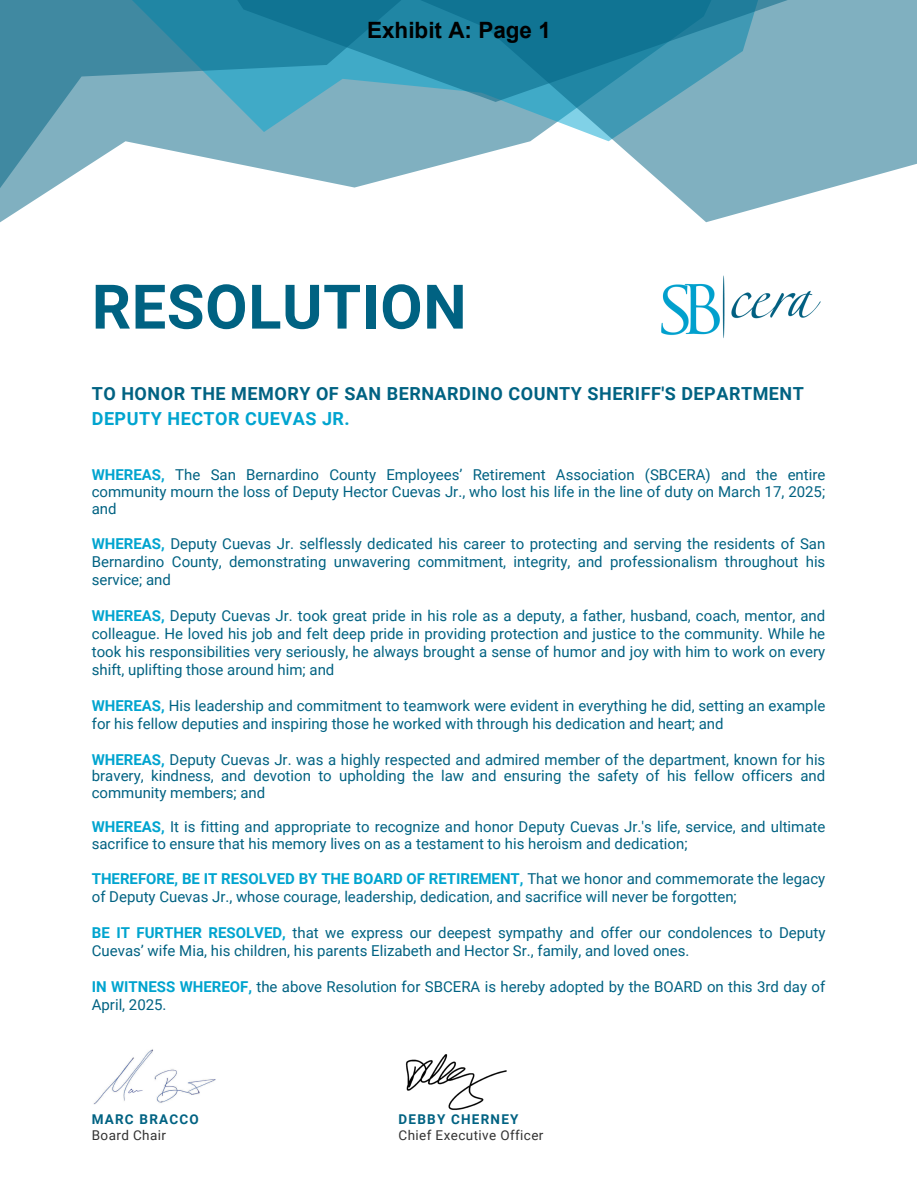
<style>
.page{position:relative;width:918px;height:1188px;background:#fff}
.page>*{position:absolute;margin:0;border:0;box-sizing:border-box;transform-origin:0 0}
.t1{font:700 61.5px "Roboto";letter-spacing:.01em;color:#006282}
.t2{font:700 22.5px "Arial";color:#000}
.t3{font:700 18px/24.8px "Roboto";letter-spacing:.03em;color:#006282}
.t4{font:15px/18px "Roboto";color:#006282}
.t5{font:13.5px "Roboto";letter-spacing:.03em;color:#333}
.t6{font:700 13.5px "Roboto";letter-spacing:.09em;color:#006282}
.s1{color:#00a4cf}
.s2{font-weight:700;color:#00a4cf}
</style>
<div class="page">
<svg style="left:658px;top:102px;width:258px;height:120px;fill:#80b0c0"></svg>
<svg style="left:0;top:0;width:658px;height:222px"></svg>
<svg style="left:160px;top:0;width:756px;height:102px;background:#3f93ac"></svg>
<img style="left:661px;top:275px;width:160px;height:63px">
<img style="left:405px;top:1054px;width:102px;height:56px">
<img style="left:93px;top:1049px;width:123px;height:55px">
<h2 class="t2" style="left:367px;top:15px;width:185px">Exhibit A: Page 1</h2>
<h3 class="t1" style="left:92px;top:272px;width:376px">RESOLUTION</h3>
<h3 class="t3" style="left:92px;top:381px;width:714px">TO HONOR THE MEMORY OF SAN BERNARDINO COUNTY SHERIFF'S DEPARTMENT<br><span class="s1">DEPUTY HECTOR CUEVAS JR.</span></h3>
<p class="t4" style="left:92px;top:466px;width:735px;line-height:16.8px;text-align:justify"><span class="s2">WHEREAS,</span> The San Bernardino County Employees’ Retirement Association (SBCERA) and the entire community mourn the loss of Deputy Hector Cuevas Jr., who lost his life in the line of duty on March 17, 2025; and</p>
<h1 class="t4" style="left:92px;top:534px;width:735px;text-align:justify"><span class="s2">WHEREAS,</span> Deputy Cuevas Jr. selflessly dedicated his career to protecting and serving the residents of San Bernardino County, demonstrating unwavering commitment, integrity, and professionalism throughout his service; and</h1>
<p class="t4" style="left:92px;top:606px;width:735px;text-align:justify"><span class="s2">WHEREAS,</span> Deputy Cuevas Jr. took great pride in his role as a deputy, a father, husband, coach, mentor, and colleague. He loved his job and felt deep pride in providing protection and justice to the community. While he took his responsibilities very seriously, he always brought a sense of humor and joy with him to work on every shift, uplifting those around him; and</p>
<h2 class="t4" style="left:92px;top:696px;width:735px"><span class="s2">WHEREAS,</span> His leadership and commitment to teamwork were evident in everything he did, setting an example for his fellow deputies and inspiring those he worked with through his dedication and heart; and</h2>
<h3 class="t4" style="left:92px;top:751px;width:735px;line-height:16.8px;text-align:justify"><span class="s2">WHEREAS,</span> Deputy Cuevas Jr. was a highly respected and admired member of the department, known for his bravery, kindness, and devotion to upholding the law and ensuring the safety of his fellow officers and community members; and</h3>
<h3 class="t4" style="left:92px;top:819px;width:735px;line-height:16.8px"><span class="s2">WHEREAS,</span> It is fitting and appropriate to recognize and honor Deputy Cuevas Jr.'s life, service, and ultimate sacrifice to ensure that his memory lives on as a testament to his heroism and dedication;</h3>
<h3 class="t4" style="left:92px;top:870px;width:735px"><span class="s2">THEREFORE, BE IT RESOLVED BY THE BOARD OF RETIREMENT,</span> That we honor and commemorate the legacy of Deputy Cuevas Jr., whose courage, leadership, dedication, and sacrifice will never be forgotten;</h3>
<h3 class="t4" style="left:92px;top:924px;width:735px"><span class="s2">BE IT FURTHER RESOLVED,</span> that we express our deepest sympathy and offer our condolences to Deputy<br>Cuevas’ wife Mia, his children, his parents Elizabeth and Hector Sr., family, and loved ones.</h3>
<h3 class="t4" style="left:92px;top:978px;width:735px"><span class="s2">IN WITNESS WHEREOF,</span> the above Resolution for SBCERA is hereby adopted by the BOARD on this 3rd day of<br>April, 2025.</h3>
<h3 class="t6" style="left:92px;top:1112px;width:109px">MARC BRACCO</h3>
<h3 class="t5" style="left:92px;top:1127px;width:76px">Board Chair</h3>
<p class="t6" style="left:399px;top:1112px;width:121px">DEBBY CHERNEY</p>
<p class="t5" style="left:399px;top:1127px;width:146px">Chief Executive Officer</p>
</div>
